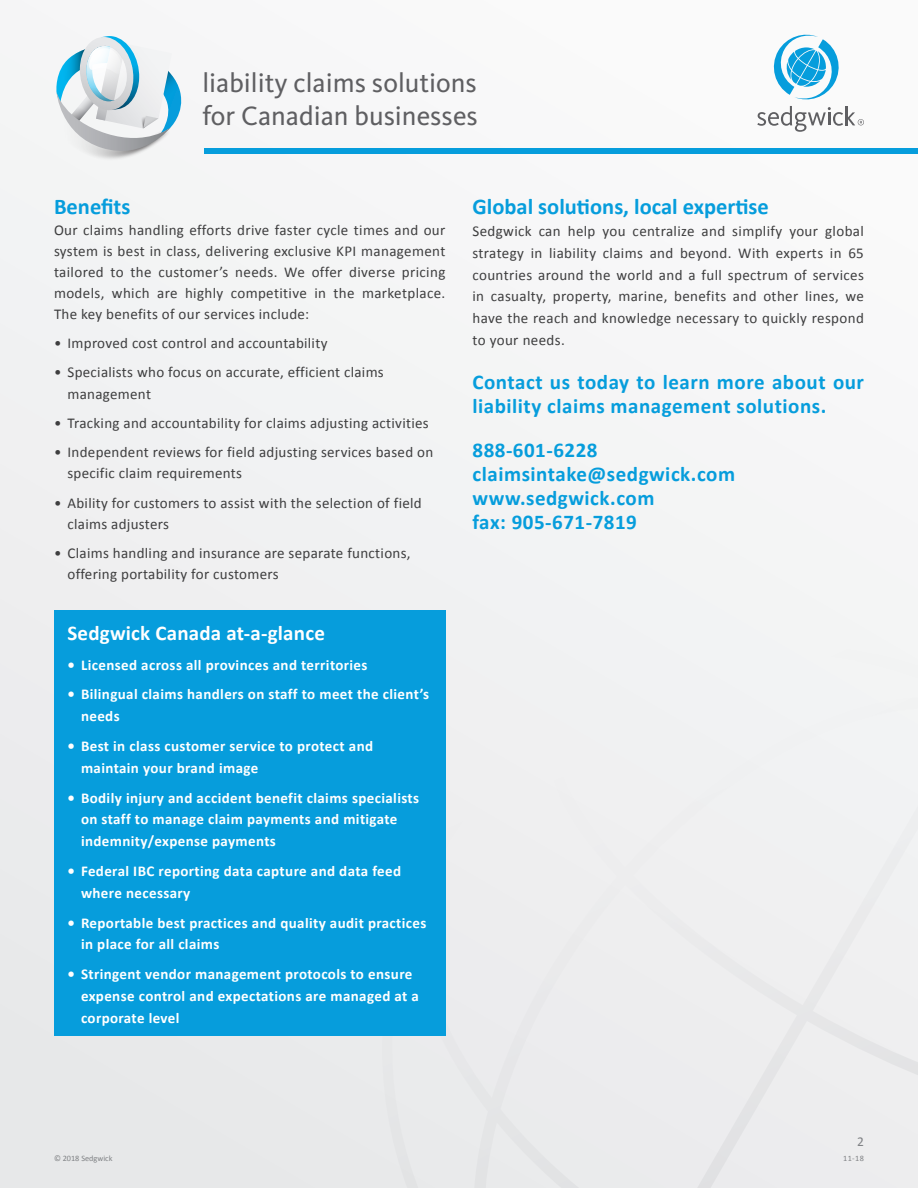
<style>
.page{position:relative;width:918px;height:1188px;background:#f3f4f4}
.page>*{position:absolute;margin:0;border:0;box-sizing:border-box;transform-origin:0 0}
.t1{font:27.45px/33px "Kievit OT";color:#5f5f62}
.t2{font:700 22.5px "Calibri";color:#069ddc}
.t3{font:700 21px/24px "Calibri";letter-spacing:.025em;color:#069ddc}
.t4{font:700 21px "Calibri";letter-spacing:.01em;color:#fff}
.t5{font:15px/21.8px "Calibri";letter-spacing:.02em;color:#3e3e3f}
.t6{font:700 15px/21.8px "Calibri";letter-spacing:.025em;color:#fff}
.t7{font:13.5px "Calibri";color:#808285}
.t8{font:8.25px "Calibri";color:#808285}
</style>
<div class="page">
<svg style="left:381px;top:902px;width:537px;height:286px"></svg>
<svg style="left:757px;top:35px;width:107px;height:97px"></svg>
<div style="left:205px;top:148px;width:713px;height:6px;background:#069ddc"></div>
<svg style="left:56px;top:36px;width:126px;height:123px"></svg>
<div style="left:54px;top:610px;width:392px;height:426px;background:#069ddc"></div>
<h1 class="t1" style="left:202px;top:66px;width:277px">liability claims solutions for Canadian businesses</h1>
<h2 class="t2" style="left:54px;top:192px;width:78px">Benefits</h2>
<p class="t5" style="left:54px;top:220px;width:393px;line-height:21px;text-align:justify">Our claims handling efforts drive faster cycle times and our system is best in class, delivering exclusive KPI management tailored to the customer’s needs. We offer diverse pricing models, which are highly competitive in the marketplace.<br>The key benefits of our services include:</p>
<p class="t5" style="left:54px;top:333px;width:275px">• Improved cost control and accountability</p>
<p class="t5" style="left:68px;top:362px;width:318px;text-indent:-14px">• Specialists who focus on accurate, efficient claims management</p>
<p class="t5" style="left:54px;top:413px;width:376px">• Tracking and accountability for claims adjusting activities</p>
<p class="t5" style="left:68px;top:442px;width:367px;line-height:21px;text-indent:-14px">• Independent reviews for field adjusting services based on specific claim requirements</p>
<p class="t5" style="left:68px;top:492px;width:356px;line-height:21px;text-indent:-14px">• Ability for customers to assist with the selection of field claims adjusters</p>
<p class="t5" style="left:68px;top:542px;width:345px;text-indent:-14px">• Claims handling and insurance are separate functions, offering portability for customers</p>
<h3 class="t4" style="left:68px;top:619px;width:259px">Sedgwick Canada at-a-glance</h3>
<p class="t6" style="left:68px;top:654px;width:302px">• Licensed across all provinces and territories</p>
<p class="t6" style="left:81px;top:684px;width:350px;text-indent:-14px">• Bilingual claims handlers on staff to meet the client’s needs</p>
<p class="t6" style="left:81px;top:735px;width:294px;text-indent:-14px">• Best in class customer service to protect and maintain your brand image</p>
<p class="t6" style="left:81px;top:787px;width:340px;text-indent:-14px">• Bodily injury and accident benefit claims specialists on staff to manage claim payments and mitigate indemnity/expense payments</p>
<p class="t6" style="left:81px;top:860px;width:322px;text-indent:-14px">• Federal IBC reporting data capture and data feed where necessary</p>
<p class="t6" style="left:81px;top:912px;width:347px;text-indent:-14px">• Reportable best practices and quality audit practices in place for all claims</p>
<p class="t6" style="left:81px;top:963px;width:339px;text-indent:-14px">• Stringent vendor management protocols to ensure expense control and expectations are managed at a corporate level</p>
<h2 class="t2" style="left:472px;top:192px;width:298px">Global solutions, local expertise</h2>
<p class="t5" style="left:472px;top:220px;width:393px;text-align:justify">Sedgwick can help you centralize and simplify your global strategy in liability claims and beyond. With experts in 65 countries around the world and a full spectrum of services in casualty, property, marine, benefits and other lines, we have the reach and knowledge necessary to quickly respond to your needs.</p>
<h3 class="t3" style="left:472px;top:370px;width:393px">Contact us today to learn more about our liability claims management solutions.</h3>
<h3 class="t3" style="left:472px;top:438px;width:264px">888-601-6228 claimsintake@sedgwick.com www.sedgwick.com<br>fax: 905-671-7819</h3>
<p class="t7" style="left:857px;top:1133px;width:8px">2</p>
<p class="t8" style="left:54px;top:1153px;width:60px">© 2018 Sedgwick</p>
<p class="t8" style="left:843px;top:1153px;width:22px">11-18</p>
</div>
